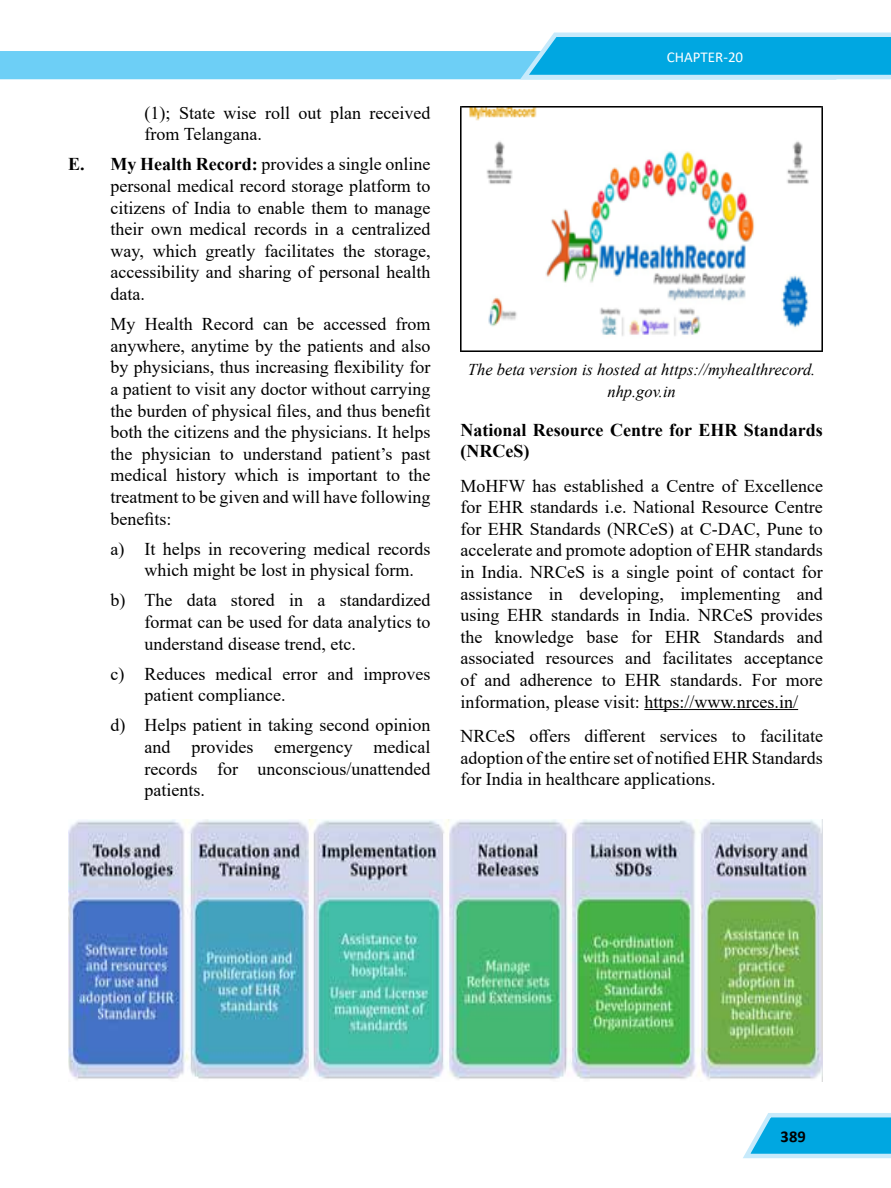
<style>
.page{position:relative;width:891px;height:1188px;background:#fff}
.page>*{position:absolute;margin:0;border:0;box-sizing:border-box;transform-origin:0 0}
.t1{font:18px/21.6px "Times New Roman";color:#000;text-align:justify}
.t2{font:700 18px/21.6px "Times New Roman";color:#000}
.t3{font:italic 16.5px/21.6px "Times New Roman";color:#000;text-align:center}
.t4{font:700 16.5px "Calibri";color:#000}
.t5{font:15px "Calibri";color:#fff}
.s1{font-weight:700}
</style>
<div class="page">
<svg style="left:0;top:32px;width:891px;height:48px"></svg>
<svg style="left:743px;top:1113px;width:148px;height:46px;background:#42bde9"></svg>
<hr style="left:644px;top:709px;width:154px;height:1px;background:#000">
<img style="left:460px;top:106px;width:363px;height:246px">
<img style="left:68px;top:820px;width:755px;height:262px">
<p class="t1" style="left:145px;top:101px;width:288px">(1); State wise roll out plan received from Telangana.</p>
<p class="t1" style="left:111px;top:153px;width:322px;text-indent:-43px"><span class="s1">E. My Health Record:</span> provides a single online personal medical record storage platform to citizens of India to enable them to manage their own medical records in a centralized way, which greatly facilitates the storage, accessibility and sharing of personal health data.</p>
<p class="t1" style="left:111px;top:313px;width:322px">My Health Record can be accessed from anywhere, anytime by the patients and also by physicians, thus increasing flexibility for a patient to visit any doctor without carrying the burden of physical files, and thus benefit both the citizens and the physicians. It helps the physician to understand patient’s past medical history which is important to the treatment to be given and will have following benefits:</p>
<p class="t1" style="left:145px;top:537px;width:288px;text-indent:-34px">a) It helps in recovering medical records which might be lost in physical form.</p>
<p class="t1" style="left:145px;top:589px;width:288px;text-indent:-34px">b) The data stored in a standardized format can be used for data analytics to understand disease trend, etc.</p>
<p class="t1" style="left:145px;top:662px;width:288px;text-indent:-34px">c) Reduces medical error and improves patient compliance.</p>
<p class="t1" style="left:145px;top:714px;width:288px;text-indent:-34px">d) Helps patient in taking second opinion and provides emergency medical records for unconscious/unattended patients.</p>
<p class="t5" style="left:667px;top:46px;width:78px">CHAPTER-20</p>
<p class="t3" style="left:468px;top:359px;width:349px">The beta version is hosted at https://myhealthrecord. nhp.gov.in</p>
<p class="t2" style="left:460px;top:418px;width:364px">National Resource Centre for EHR Standards (NRCeS)</p>
<p class="t1" style="left:460px;top:474px;width:364px">MoHFW has established a Centre of Excellence for EHR standards i.e. National Resource Centre for EHR Standards (NRCeS) at C-DAC, Pune to accelerate and promote adoption of EHR standards in India. NRCeS is a single point of contact for assistance in developing, implementing and using EHR standards in India. NRCeS provides the knowledge base for EHR Standards and associated resources and facilitates acceptance of and adherence to EHR standards. For more information, please visit: https://www.nrces.in/</p>
<p class="t1" style="left:460px;top:725px;width:364px">NRCeS offers different services to facilitate adoption of the entire set of notified EHR Standards for India in healthcare applications.</p>
<p class="t4" style="left:781px;top:1125px;width:27px">389</p>
</div>
